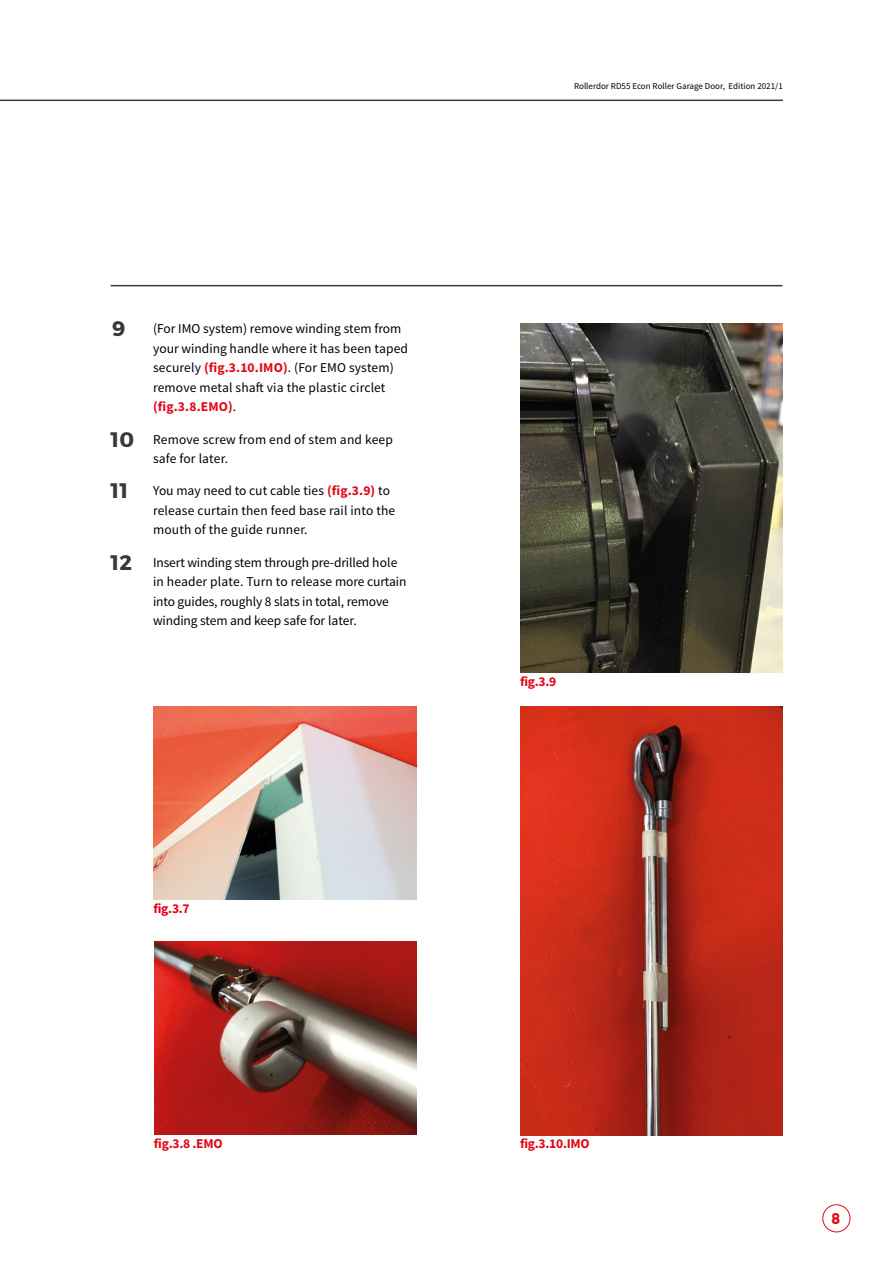
<style>
.page{position:relative;width:893px;height:1263px;background:#fff}
.page>*{position:absolute;margin:0;border:0;box-sizing:border-box;transform-origin:0 0}
.t1{font:700 21px "Montserrat";color:#36393c}
.t2{font:700 15px "nevis";color:#e20717}
.t3{font:13.5px/19.5px "Source Sans Pro";color:#000}
.t4{font:700 13.5px "Source Sans Pro";letter-spacing:-.02em;color:#e20717}
.t5{font:9px "Source Sans Pro";color:#000}
.s1{font-weight:700;color:#e20717}
.s2{font-family:"Montserrat";font-weight:700;font-size:21px;color:#36393c}
</style>
<div class="page">
<div style="left:822px;top:1204px;width:28px;height:28px;border:1px solid #e20717;border-radius:50%"></div>
<hr style="left:0;top:100px;width:783px;height:1px;background:#36393c">
<hr style="left:111px;top:285px;width:671px;height:1px;background:#36393c">
<img style="left:154px;top:941px;width:262px;height:194px">
<img style="left:520px;top:323px;width:262px;height:349px">
<img style="left:520px;top:706px;width:262px;height:429px">
<img style="left:153px;top:706px;width:263px;height:194px">
<h1 class="t1" style="left:112px;top:316px;width:15px">9</h1>
<p class="t3" style="left:153px;top:319px;width:257px">(For IMO system) remove winding stem from your winding handle where it has been taped securely <span class="s1">(fig.3.10.IMO)</span>. (For EMO system) remove metal shaft via the plastic circlet <span class="s1">(fig.3.8.EMO)</span>.</p>
<p class="t3" style="left:153px;top:430px;width:241px;text-indent:-43px"><span class="s2">10</span> Remove screw from end of stem and keep safe for later.</p>
<p class="t3" style="left:153px;top:481px;width:244px;text-indent:-43px"><span class="s2">11</span> You may need to cut cable ties <span class="s1">(fig.3.9)</span> to release curtain then feed base rail into the mouth of the guide runner.</p>
<p class="t3" style="left:153px;top:553px;width:255px;text-indent:-43px"><span class="s2">12</span> Insert winding stem through pre-drilled hole in header plate. Turn to release more curtain into guides, roughly 8 slats in total, remove winding stem and keep safe for later.</p>
<p class="t4" style="left:153px;top:900px;width:38px">fig.3.7</p>
<p class="t4" style="left:154px;top:1135px;width:70px">fig.3.8 .EMO</p>
<p class="t5" style="left:574px;top:80px;width:210px">Rollerdor RD55 Econ Roller Garage Door, Edition 2021/1</p>
<p class="t4" style="left:520px;top:672px;width:38px">fig.3.9</p>
<p class="t4" style="left:520px;top:1135px;width:71px">fig.3.10.IMO</p>
<p class="t2" style="left:831px;top:1210px;width:11px">8</p>
</div>
